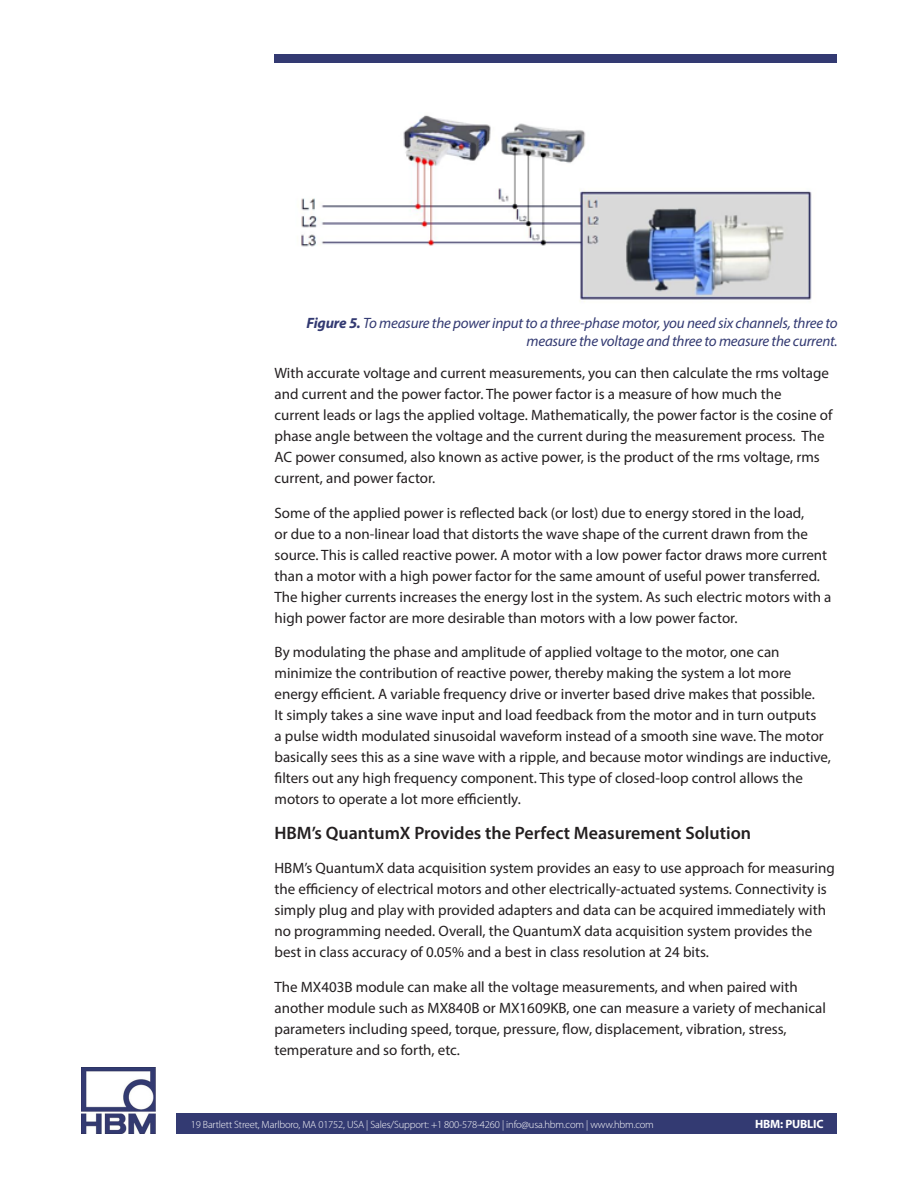
<style>
.page{position:relative;width:918px;height:1188px;background:#fff}
.page>*{position:absolute;margin:0;border:0;box-sizing:border-box;transform-origin:0 0}
.t1{font:600 18px "Myriad Pro";color:#231f20}
.t2{font:15px/21px "Myriad Pro";color:#231f20}
.t3{font:italic 15px/18px "Myriad Pro";letter-spacing:-.015em;color:#333a72;text-align:right}
.t4{font:700 12px "Myriad Pro";letter-spacing:-.015em;color:#fff}
.t5{font:300 10.5px "Myriad Pro";letter-spacing:-.015em;color:#fff}
.s1{font-weight:700}
</style>
<div class="page">
<div style="left:274px;top:54px;width:563px;height:9px;background:#333a72"></div>
<div style="left:176px;top:1114px;width:661px;height:20px;background:#333a72"></div>
<img style="left:81px;top:1067px;width:75px;height:67px">
<img style="left:300px;top:115px;width:512px;height:187px">
<p class="t3" style="left:307px;top:313px;width:533px"><span class="s1">Figure 5.</span> To measure the power input to a three-phase motor, you need six channels, three to measure the voltage and three to measure the current.</p>
<p class="t2" style="left:274px;top:363px;width:560px">With accurate voltage and current measurements, you can then calculate the rms voltage and current and the power factor. The power factor is a measure of how much the<br>current leads or lags the applied voltage. Mathematically, the power factor is the cosine of phase angle between the voltage and the current during the measurement process. The AC power consumed, also known as active power, is the product of the rms voltage, rms current, and power factor.</p>
<p class="t2" style="left:274px;top:502px;width:558px">Some of the applied power is reflected back (or lost) due to energy stored in the load,<br>or due to a non-linear load that distorts the wave shape of the current drawn from the source. This is called reactive power. A motor with a low power factor draws more current than a motor with a high power factor for the same amount of useful power transferred.<br>The higher currents increases the energy lost in the system. As such electric motors with a high power factor are more desirable than motors with a low power factor.</p>
<p class="t2" style="left:274px;top:642px;width:558px">By modulating the phase and amplitude of applied voltage to the motor, one can minimize the contribution of reactive power, thereby making the system a lot more energy efficient. A variable frequency drive or inverter based drive makes that possible.<br>It simply takes a sine wave input and load feedback from the motor and in turn outputs<br>a pulse width modulated sinusoidal waveform instead of a smooth sine wave. The motor basically sees this as a sine wave with a ripple, and because motor windings are inductive, filters out any high frequency component. This type of closed-loop control allows the motors to operate a lot more efficiently.</p>
<p class="t1" style="left:274px;top:821px;width:478px">HBM’s QuantumX Provides the Perfect Measurement Solution</p>
<p class="t2" style="left:274px;top:858px;width:562px">HBM’s QuantumX data acquisition system provides an easy to use approach for measuring the efficiency of electrical motors and other electrically-actuated systems. Connectivity is simply plug and play with provided adapters and data can be acquired immediately with no programming needed. Overall, the QuantumX data acquisition system provides the best in class accuracy of 0.05% and a best in class resolution at 24 bits.</p>
<p class="t2" style="left:274px;top:976px;width:553px">The MX403B module can make all the voltage measurements, and when paired with another module such as MX840B or MX1609KB, one can measure a variety of mechanical parameters including speed, torque, pressure, flow, displacement, vibration, stress, temperature and so forth, etc.</p>
<p class="t5" style="left:191px;top:1118px;width:465px">19 Bartlett Street, Marlboro, MA 01752, USA | Sales/Support: +1 800-578-4260 | info@usa.hbm.com | www.hbm.com</p>
<p class="t4" style="left:755px;top:1117px;width:70px">HBM: PUBLIC</p>
</div>
